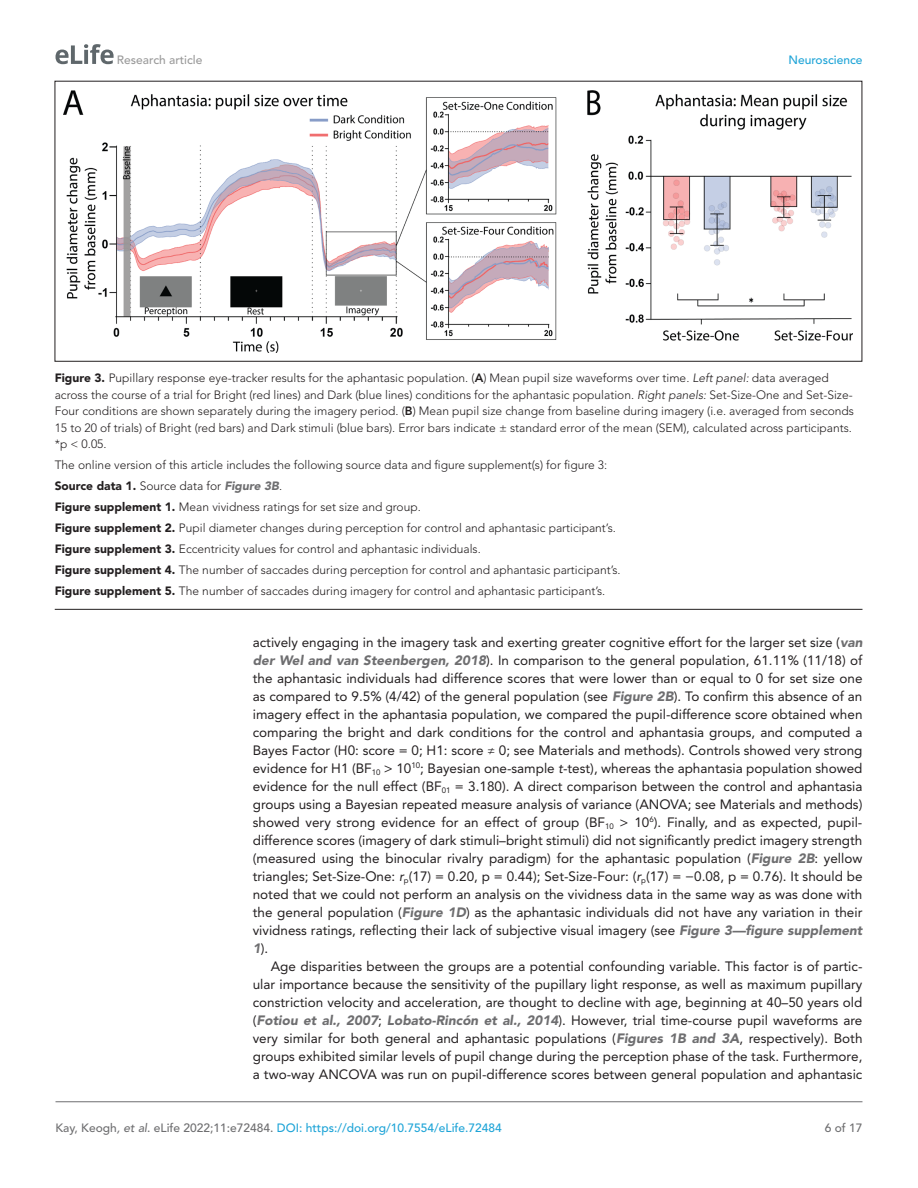
<style>
.page{position:relative;width:918px;height:1188px;background:#fff}
.page>*{position:absolute;margin:0;border:0;box-sizing:border-box;transform-origin:0 0}
.t1{font:13.5px/18px "Avenir LT Std";color:#231f20;text-align:justify}
.t2{font:300 12px/21px "Avenir LT Std";color:#231f20}
.t3{font:500 12px "Avenir LT Std";color:#1ea4d7}
.t4{font:500 12px "Avenir LT Std";color:#9a9a9a}
.t5{font:500 12px "Avenir LT Std";color:#6e6e70}
.s1{font-weight:900}
.s2{font-weight:800}
.s3{font-style:italic}
.s4{font-weight:900;font-style:italic;color:#6e6e70}
.s5{color:#6e6e70}
.s6{font-style:italic;color:#6e6e70}
</style>
<div class="page">
<svg style="left:56px;top:44px;width:58px;height:20px"></svg>
<hr style="left:56px;top:1101px;width:806px;height:1px;background:#6e6e70">
<hr style="left:55px;top:609px;width:807px;height:1px;background:#231f20">
<img style="left:64px;top:90px;width:789px;height:262px">
<p class="t4" style="left:117px;top:53px;width:87px">Research article</p>
<p class="t3" style="left:788px;top:53px;width:76px">Neuroscience</p>
<p class="t2" style="left:55px;top:370px;width:801px;line-height:16.5px"><span class="s1">Figure 3.</span> Pupillary response eye-tracker results for the aphantasic population. (<span class="s2">A</span>) Mean pupil size waveforms over time. <span class="s3">Left panel:</span> data averaged across the course of a trial for Bright (red lines) and Dark (blue lines) conditions for the aphantasic population. <span class="s3">Right panels:</span> Set-Size-One and Set-Size-Four conditions are shown separately during the imagery period. (<span class="s2">B</span>) Mean pupil size change from baseline during imagery (i.e. averaged from seconds 15 to 20 of trials) of Bright (red bars) and Dark stimuli (blue bars). Error bars indicate ± standard error of the mean (SEM), calculated across participants. *p &lt; 0.05.</p>
<p class="t2" style="left:55px;top:455px;width:567px">The online version of this article includes the following source data and figure supplement(s) for figure 3:<br><span class="s1">Source data 1.</span> Source data for <span class="s4">Figure 3B</span>.<br><span class="s1">Figure supplement 1.</span> Mean vividness ratings for set size and group.<br><span class="s1">Figure supplement 2.</span> Pupil diameter changes during perception for control and aphantasic participant’s.<br><span class="s1">Figure supplement 3.</span> Eccentricity values for control and aphantasic individuals.<br><span class="s1">Figure supplement 4.</span> The number of saccades during perception for control and aphantasic participant’s.<br><span class="s1">Figure supplement 5.</span> The number of saccades during imagery for control and aphantasic participant’s.</p>
<p class="t1" style="left:253px;top:634px;width:611px">actively engaging in the imagery task and exerting greater cognitive effort for the larger set size (<span class="s4">van der Wel and van Steenbergen, 2018</span>). In comparison to the general population, 61.11% (11/18) of the aphantasic individuals had difference scores that were lower than or equal to 0 for set size one as compared to 9.5% (4/42) of the general population (see <span class="s4">Figure 2B</span>). To confirm this absence of an imagery effect in the aphantasia population, we compared the pupil-difference score obtained when comparing the bright and dark conditions for the control and aphantasia groups, and computed a Bayes Factor (H0: score = 0; H1: score ≠ 0; see Materials and methods). Controls showed very strong evidence for H1 (BF<sub>10</sub> &gt; 10<sup>10</sup>; Bayesian one-sample <span class="s3">t</span>-test), whereas the aphantasia population showed evidence for the null effect (BF<sub>01</sub> = 3.180). A direct comparison between the control and aphantasia groups using a Bayesian repeated measure analysis of variance (ANOVA; see Materials and methods) showed very strong evidence for an effect of group (BF<sub>10</sub> &gt; 10<sup>6</sup>). Finally, and as expected, pupil&shy;difference scores (imagery of dark stimuli–bright stimuli) did not significantly predict imagery strength (measured using the binocular rivalry paradigm) for the aphantasic population (<span class="s4">Figure 2B</span>: yellow triangles; Set-Size-One: <span class="s3">r</span><sub>p</sub>(17) = 0.20, p = 0.44); Set-Size-Four: (<span class="s3">r</span><sub>p</sub>(17) = −0.08, p = 0.76). It should be noted that we could not perform an analysis on the vividness data in the same way as was done with the general population (<span class="s4">Figure 1D</span>) as the aphantasic individuals did not have any variation in their vividness ratings, reflecting their lack of subjective visual imagery (see <span class="s4">Figure 3—figure supplement 1</span>).</p>
<p class="t1" style="left:253px;top:958px;width:611px;text-indent:18px">Age disparities between the groups are a potential confounding variable. This factor is of partic&shy;ular importance because the sensitivity of the pupillary light response, as well as maximum pupillary constriction velocity and acceleration, are thought to decline with age, beginning at 40–50 years old (<span class="s4">Fotiou et al., 2007</span>; <span class="s4">Lobato-Rincón et al., 2014</span>). However, trial time-course pupil waveforms are very similar for both general and aphantasic populations (<span class="s4">Figures 1B and 3A</span>, respectively). Both groups exhibited similar levels of pupil change during the perception phase of the task. Furthermore, a two-way ANCOVA was run on pupil-difference scores between general population and aphantasic</p>
<p class="t3" style="left:56px;top:1121px;width:448px"><span class="s5">Kay, Keogh</span><span class="s6">, et al</span><span class="s5">. eLife 2022;11:e72484.</span> DOI: https://doi.org/10.7554/eLife.72484</p>
<p class="t5" style="left:825px;top:1121px;width:39px">6 of 17</p>
</div>
